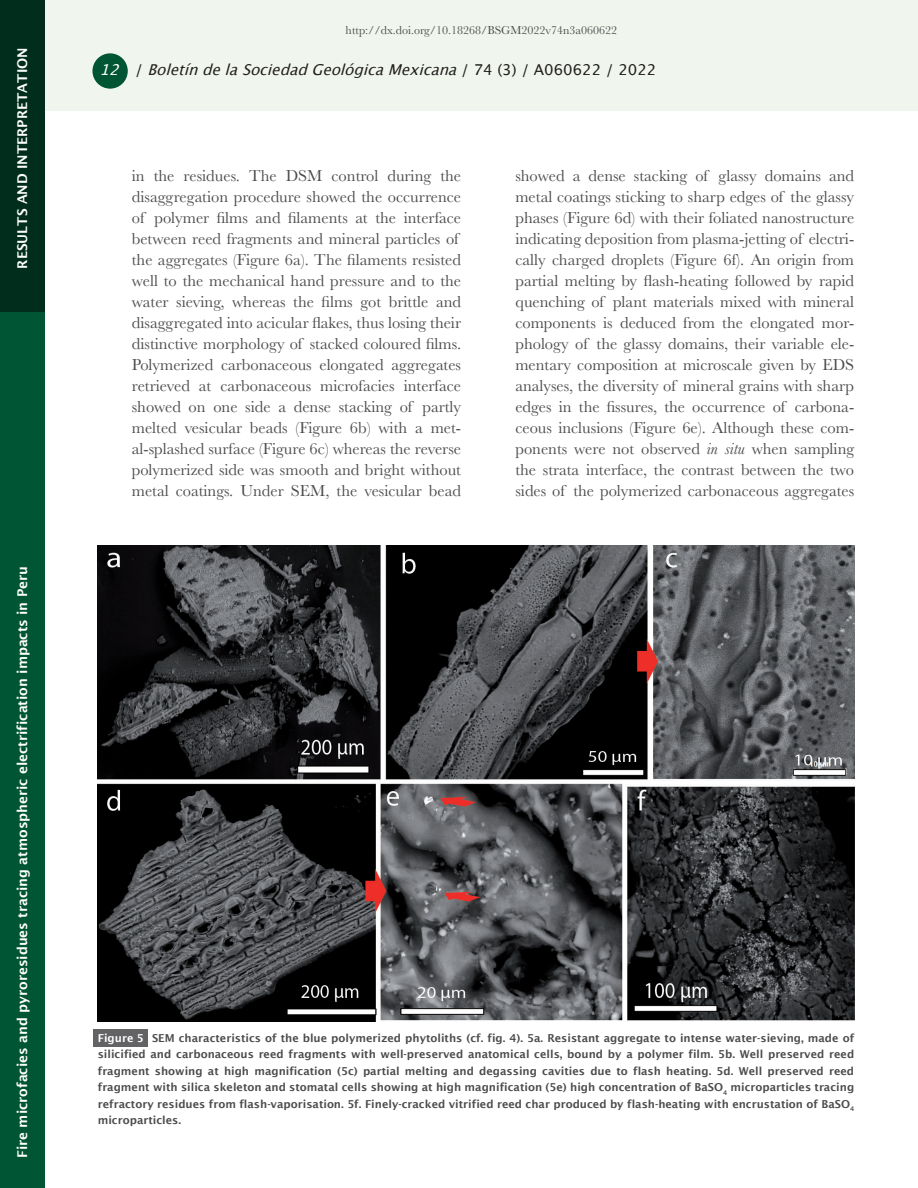
<style>
.page{position:relative;width:918px;height:1188px;background:#fff}
.page>*{position:absolute;margin:0;border:0;box-sizing:border-box;transform-origin:0 0}
.Indented-text{font:16.5px/21px "Baskerville";color:#4b4c4d}
.t1{font:italic 15px "Lucida Grande";color:#231f20}
.t2{font:15px "Lucida Grande";color:#231f20}
.t3{font:italic 15px "Lucida Grande";color:#fff}
.Section{font:600 13.5px "Lucida Sans";color:#fff}
.t4{font:12px "Baskerville";color:#4b4c4d}
.Figure_foot{font:600 10.95px/16.5px "Lucida Sans";color:#4b4c4d;text-align:justify}
.Figure_foot_number{font:600 10.95px "Lucida Sans";color:#fff}
.s1{font-style:normal}
.s2{font-style:italic}
</style>
<div class="page">
<div style="left:0;top:311px;width:44px;height:877px;background:#005534"></div>
<div style="left:45px;top:0;width:873px;height:111px;background:#f0f6ed"></div>
<div style="left:92px;top:53px;width:36px;height:36px;background:#005534;border-radius:50%"></div>
<div style="left:0;top:0;width:44px;height:311px;background:#012d1c"></div>
<img style="left:98px;top:546px;width:756px;height:476px">
<div style="left:94px;top:1029px;width:54px;height:17px;background:#636366"></div>
<p class="Section" style="left:15px;top:269px;width:223px;rotate:-90deg">RESULTS AND INTERPRETATION</p>
<p class="Section" style="left:15px;top:1158px;width:593px;rotate:-90deg">Fire microfacies and pyroresidues tracing atmospheric electrification impacts in Peru</p>
<p class="t4" style="left:346px;top:23px;width:273px">http://dx.doi.org/10.18268/BSGM2022v74n3a060622</p>
<p class="t1" style="left:135px;top:59px;width:523px"><span class="s1">/</span> BoletíndelaSociedadGeológicaMexicana<span class="s1">/ 7 4 ( 3 ) / A 0 6 0 6 2 2 / 2 0 2 2</span></p>
<p class="t3" style="left:100px;top:59px;width:26px">12</p>
<p class="t2" style="left:600px;top:59px;width:52px">/ 2022</p>
<p class="Indented-text" style="left:132px;top:166px;width:331px">in the residues. The DSM control during the disaggregation procedure showed the occurrence of polymer films and filaments at the interface between reed fragments and mineral particles of the aggregates (Figure 6a). The filaments resisted well to the mechanical hand pressure and to the water sieving, whereas the films got brittle and disaggregated into acicular flakes, thus losing their distinctive morphology of stacked coloured films.<br>Polymerized carbonaceous elongated aggregates retrieved at carbonaceous microfacies interface showed on one side a dense stacking of partly melted vesicular beads (Figure 6b) with a met&shy;al-splashed surface (Figure 6c) whereas the reverse polymerized side was smooth and bright without metal coatings. Under SEM, the vesicular bead</p>
<p class="Indented-text" style="left:515px;top:166px;width:340px;text-align:justify">showed a dense stacking of glassy domains and metal coatings sticking to sharp edges of the glassy phases (Figure 6d) with their foliated nanostructure indicating deposition from plasma-jetting of electri&shy;cally charged droplets (Figure 6f). An origin from partial melting by flash-heating followed by rapid quenching of plant materials mixed with mineral components is deduced from the elongated mor&shy;phology of the glassy domains, their variable ele&shy;mentary composition at microscale given by EDS analyses, the diversity of mineral grains with sharp edges in the fissures, the occurrence of carbona&shy;ceous inclusions (Figure 6e). Although these com&shy;ponents were not observed <span class="s2">in situ</span> when sampling the strata interface, the contrast between the two sides of the polymerized carbonaceous aggregates</p>
<p class="Figure_foot" style="left:98px;top:1030px;width:758px;text-indent:54px">SEM characteristics of the blue polymerized phytoliths (cf. fig. 4). 5a. Resistant aggregate to intense water-sieving, made of silicified and carbonaceous reed fragments with well-preserved anatomical cells, bound by a polymer film. 5b. Well preserved reed fragment showing at high magnification (5c) partial melting and degassing cavities due to flash heating. 5d. Well preserved reed fragment with silica skeleton and stomatal cells showing at high magnification (5e) high concentration of BaSO<sub>4</sub> microparticles tracing refractory residues from flash-vaporisation. 5f. Finely-cracked vitrified reed char produced by flash-heating with encrustation of BaSO<sub>4 </sub>microparticles.</p>
<p class="Figure_foot_number" style="left:98px;top:1032px;width:48px">Figure 5</p>
</div>
